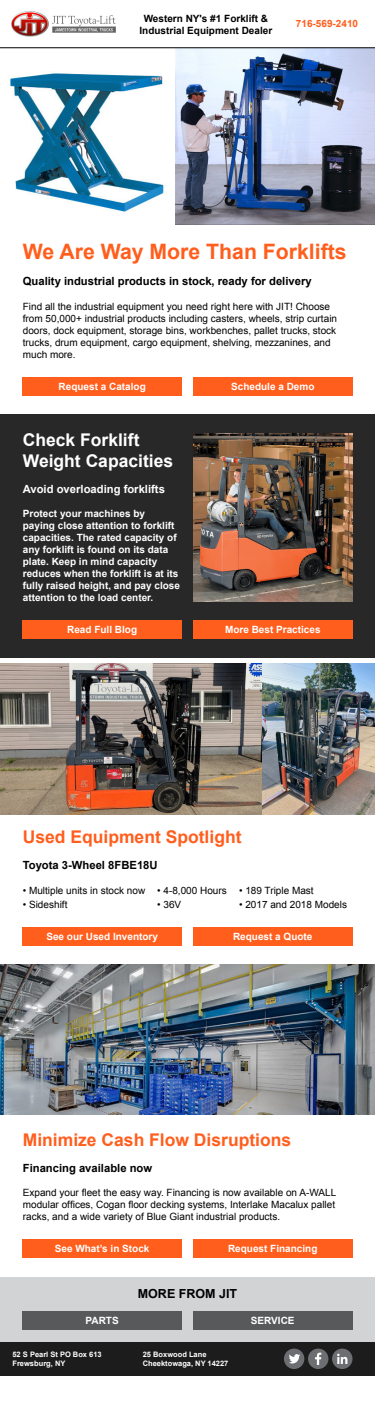
<style>
.page{position:relative;width:375px;height:1412px;background:#fff}
.page>*{position:absolute;margin:0;border:0;box-sizing:border-box;transform-origin:0 0}
.t1{font:700 21.25px "Arial";color:#ff5e1d}
.t2{font:700 17.5px "Arial";color:#ff5e1d}
.t3{font:700 17.5px/21px "Arial";color:#fff}
.t4{font:700 12.5px "Arial";color:#000}
.t5{font:700 11.25px "Arial";color:#000}
.t6{font:700 11.25px "Arial";color:#fff}
.t7{font:10px/12px "Arial";color:#000}
.t8{font:700 10px/12px "Arial";color:#fff}
.t9{font:700 10px/12px "Arial";color:#000;text-align:center}
.t10{font:700 10px "Arial";color:#ff5e1d}
.t11{font:700 7.5px/9px "Arial";color:#fff}
</style>
<div class="page">
<img style="left:8px;top:49px;width:172px;height:176px">
<img style="left:176px;top:49px;width:199px;height:175px">
<div style="left:0;top:414px;width:375px;height:243px;background:#292829"></div>
<div style="left:0;top:1276px;width:375px;height:66px;background:#d1d3d4"></div>
<div style="left:22px;top:1310px;width:160px;height:19px;background:#58595b"></div>
<div style="left:193px;top:1310px;width:159px;height:19px;background:#58595b"></div>
<div style="left:0;top:1342px;width:375px;height:33px;background:#1c1c1c"></div>
<div style="left:308px;top:1348px;width:20px;height:20px;background:#6d6e71;border-radius:50%"></div>
<svg style="left:315px;top:1352px;width:6px;height:12px"></svg>
<div style="left:284px;top:1348px;width:20px;height:20px;background:#6d6e71;border-radius:50%"></div>
<svg style="left:289px;top:1354px;width:11px;height:9px"></svg>
<div style="left:332px;top:1348px;width:20px;height:20px;background:#6d6e71;border-radius:50%"></div>
<svg style="left:337px;top:1353px;width:10px;height:10px"></svg>
<img style="left:193px;top:433px;width:159px;height:168px">
<img style="left:0;top:664px;width:262px;height:150px">
<img style="left:262px;top:664px;width:113px;height:150px">
<img style="left:0;top:964px;width:375px;height:150px">
<div style="left:193px;top:620px;width:159px;height:19px;background:#ff5e1d"></div>
<div style="left:193px;top:926px;width:159px;height:19px;background:#ff5e1d"></div>
<div style="left:193px;top:1239px;width:159px;height:18px;background:#ff5e1d"></div>
<div style="left:22px;top:620px;width:160px;height:19px;background:#ff5e1d"></div>
<div style="left:22px;top:926px;width:160px;height:19px;background:#ff5e1d"></div>
<div style="left:22px;top:1239px;width:160px;height:18px;background:#ff5e1d"></div>
<img style="left:12px;top:12px;width:104px;height:24px">
<hr style="left:0;top:48px;width:375px;height:1px;background:#000">
<div style="left:22px;top:377px;width:160px;height:18px;background:#ff5e1d"></div>
<div style="left:193px;top:377px;width:159px;height:18px;background:#ff5e1d"></div>
<p class="t9" style="left:139px;top:12px;width:134px">Western NY's #1 Forklift &amp;<br>Industrial Equipment Dealer</p>
<p class="t10" style="left:296px;top:17px;width:64px">716-569-2410</p>
<h1 class="t1" style="left:23px;top:238px;width:325px">We Are Way More Than Forklifts</h1>
<p class="t5" style="left:23px;top:274px;width:290px">Quality industrial products in stock, ready for delivery</p>
<p class="t7" style="left:23px;top:300px;width:316px">Find all the industrial equipment you need right here with JIT! Choose from 50,000+ industrial products including casters, wheels, strip curtain doors, dock equipment, storage bins, workbenches, pallet trucks, stock trucks, drum equipment, cargo equipment, shelving, mezzanines, and much more.</p>
<p class="t8" style="left:59px;top:380px;width:89px">Request a Catalog</p>
<p class="t8" style="left:231px;top:380px;width:85px">Schedule a Demo</p>
<h2 class="t3" style="left:23px;top:429px;width:152px">Check Forklift<br>Weight Capacities</h2>
<p class="t6" style="left:23px;top:481px;width:144px">Avoid overloading forklifts</p>
<p class="t8" style="left:23px;top:508px;width:159px">Protect your machines by<br>paying close attention to forklift capacities. The rated capacity of any forklift is found on its data plate. Keep in mind capacity reduces when the forklift is at its fully raised height, and pay close attention to the load center.</p>
<p class="t8" style="left:67px;top:624px;width:72px">Read Full Blog</p>
<p class="t8" style="left:225px;top:624px;width:97px">More Best Practices</p>
<h2 class="t2" style="left:23px;top:825px;width:220px">Used Equipment Spotlight</h2>
<p class="t5" style="left:23px;top:857px;width:136px">Toyota 3-Wheel 8FBE18U</p>
<p class="t7" style="left:23px;top:884px;width:292px">• Multiple units in stock now • 4-8,000 Hours • 189 Triple Mast</p>
<p class="t7" style="left:23px;top:898px;width:46px">• Sideshift</p>
<p class="t7" style="left:157px;top:898px;width:26px">• 36V</p>
<p class="t7" style="left:239px;top:898px;width:110px">• 2017 and 2018 Models</p>
<p class="t8" style="left:46px;top:930px;width:113px">See our Used Inventory</p>
<p class="t8" style="left:233px;top:930px;width:81px">Request a Quote</p>
<h2 class="t2" style="left:23px;top:1128px;width:270px">Minimize Cash Flow Disruptions</h2>
<p class="t5" style="left:23px;top:1160px;width:131px">Financing available now</p>
<p class="t7" style="left:23px;top:1186px;width:315px;text-align:justify">Expand your fleet the easy way. Financing is now available on A-WALL modular offices, Cogan floor decking systems, Interlake Macalux pallet racks, and a wide variety of Blue Giant industrial products.</p>
<p class="t8" style="left:55px;top:1242px;width:96px">See What’s in Stock</p>
<p class="t8" style="left:228px;top:1242px;width:91px">Request Financing</p>
<p class="t4" style="left:138px;top:1285px;width:101px">MORE FROM JIT</p>
<p class="t8" style="left:86px;top:1314px;width:35px">PARTS</p>
<p class="t8" style="left:251px;top:1314px;width:45px">SERVICE</p>
<p class="t11" style="left:12px;top:1349px;width:91px">52 S Pearl St PO Box 613<br>Frewsburg, NY</p>
<p class="t11" style="left:143px;top:1349px;width:87px">25 Boxwood Lane<br>Cheektowaga, NY 14227</p>
</div>
